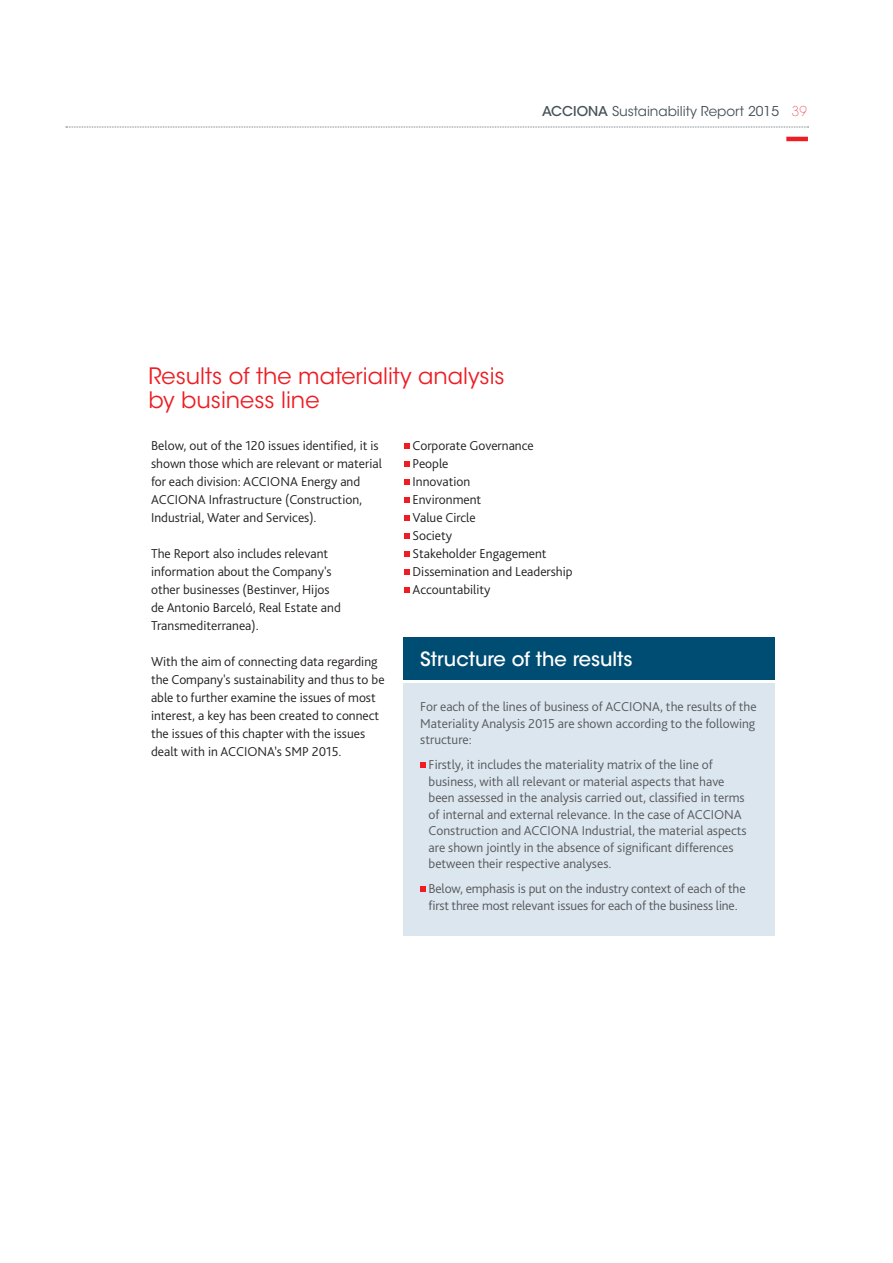
<style>
.page{position:relative;width:893px;height:1263px;background:#fff}
.page>*{position:absolute;margin:0;border:0;box-sizing:border-box;transform-origin:0 0}
.Título_Destacado{font:22.5px/24px "ITC Avant Garde Std";color:#ee1d23}
.t1{font:500 19.5px "ITC Avant Garde Std";color:#fff}
.Recuadro_Texto{font:300 13.5px/16.5px "Bliss Pro";color:#57585a}
.Texto_general_2014{font:300 13.5px/18px "Bliss Pro";color:#231f20}
.Sangrado_1_con_punto{font:300 13.5px "Bliss Pro";color:#231f20}
.t2{font:13.5px "ITC Avant Garde Std";color:#465259}
.s1{font-weight:500}
.s2{font-weight:200;color:#ee1d23}
</style>
<div class="page">
<svg style="left:66px;top:127px;width:742px;height:1px"></svg>
<hr style="left:786px;top:137px;width:22px;height:4px;background:#ee1d23">
<div style="left:403px;top:637px;width:371px;height:42px;background:#004d73"></div>
<div style="left:403px;top:684px;width:371px;height:252px;background:#dbe6ef"></div>
<svg style="left:420px;top:762px;width:6px;height:5px"></svg>
<svg style="left:420px;top:886px;width:6px;height:5px"></svg>
<svg style="left:404px;top:443px;width:5px;height:5px"></svg>
<svg style="left:404px;top:461px;width:5px;height:5px"></svg>
<svg style="left:404px;top:479px;width:5px;height:5px"></svg>
<svg style="left:404px;top:497px;width:5px;height:5px"></svg>
<svg style="left:404px;top:515px;width:5px;height:5px"></svg>
<svg style="left:404px;top:533px;width:5px;height:5px"></svg>
<svg style="left:404px;top:551px;width:5px;height:5px"></svg>
<svg style="left:404px;top:569px;width:5px;height:5px"></svg>
<svg style="left:404px;top:587px;width:5px;height:5px"></svg>
<p class="t2" style="left:542px;top:103px;width:266px"><span class="s1">ACCIONA</span> Sustainability Report 2015 <span class="s2">39</span></p>
<p class="Título_Destacado" style="left:148px;top:364px;width:358px">Results of the materiality analysis by business line</p>
<p class="Texto_general_2014" style="left:151px;top:436px;width:232px">Below, out of the 120 issues identified, it is shown those which are relevant or material for each division: ACCIONA Energy and ACCIONA Infrastructure (Construction, Industrial, Water and Services).</p>
<p class="Texto_general_2014" style="left:151px;top:544px;width:191px">The Report also includes relevant information about the Company's other businesses (Bestinver, Hijos de Antonio Barceló, Real Estate and<br>Transmediterranea).</p>
<p class="Texto_general_2014" style="left:151px;top:652px;width:235px">With the aim of connecting data regarding the Company's sustainability and thus to be able to further examine the issues of most interest, a key has been created to connect the issues of this chapter with the issues dealt with in ACCIONA’s SMP 2015.</p>
<p class="Sangrado_1_con_punto" style="left:413px;top:437px;width:123px">Corporate Governance</p>
<p class="Sangrado_1_con_punto" style="left:413px;top:455px;width:37px">People</p>
<p class="Sangrado_1_con_punto" style="left:413px;top:473px;width:59px">Innovation</p>
<p class="Sangrado_1_con_punto" style="left:413px;top:491px;width:70px">Environment</p>
<p class="Sangrado_1_con_punto" style="left:413px;top:509px;width:65px">Value Circle</p>
<p class="Sangrado_1_con_punto" style="left:413px;top:527px;width:41px">Society</p>
<p class="Sangrado_1_con_punto" style="left:413px;top:545px;width:136px">Stakeholder Engagement</p>
<p class="Sangrado_1_con_punto" style="left:413px;top:563px;width:162px">Dissemination and Leadership</p>
<p class="Sangrado_1_con_punto" style="left:413px;top:581px;width:79px">Accountability</p>
<p class="t1" style="left:420px;top:646px;width:214px">Structure of the results</p>
<p class="Recuadro_Texto" style="left:420px;top:698px;width:338px;text-align:justify">For each of the lines of business of ACCIONA, the results of the Materiality Analysis 2015 are shown according to the following structure:</p>
<p class="Recuadro_Texto" style="left:429px;top:756px;width:319px">Firstly, it includes the materiality matrix of the line of business, with all relevant or material aspects that have been assessed in the analysis carried out, classified in terms of internal and external relevance. In the case of ACCIONA Construction and ACCIONA Industrial, the material aspects are shown jointly in the absence of significant differences between their respective analyses.</p>
<p class="Recuadro_Texto" style="left:428px;top:880px;width:319px">Below, emphasis is put on the industry context of each of the first three most relevant issues for each of the business line.</p>
</div>
